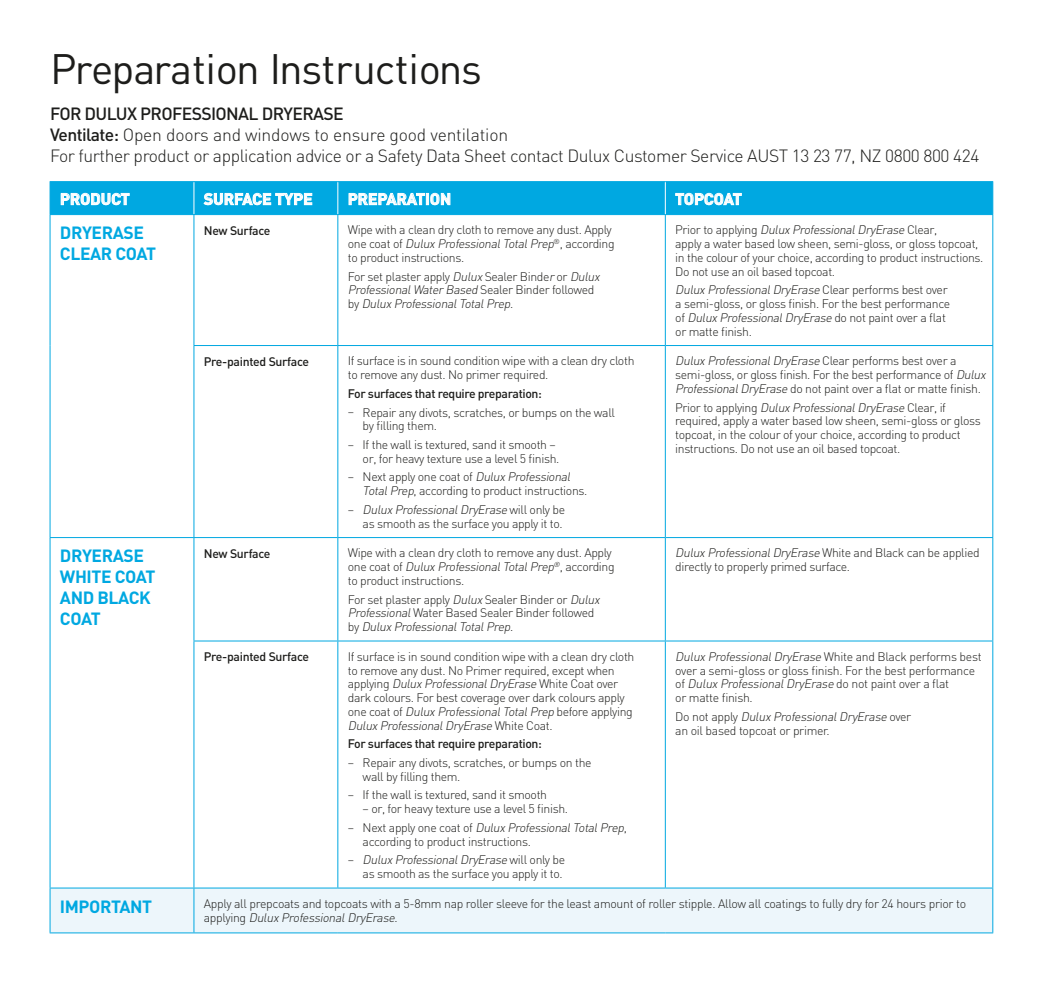
<style>
.page{position:relative;width:1042px;height:983px;background:#fff}
.page>*{position:absolute;margin:0;border:0;box-sizing:border-box;transform-origin:0 0}
.t1{font:42px "DIN";letter-spacing:-.02em;color:#1d1d1b}
.t2{font:300 17.5px/20.8px "DIN";letter-spacing:-.025em;color:#1d1d1b}
.t3{font:700 17.5px/21px "DIN";letter-spacing:-.025em;color:#00a8e1}
.t4{font:700 15.75px "DIN";color:#fff}
.t5{font:300 12.25px/13.7px "DIN";letter-spacing:-.03em;color:#1d1d1b}
.t6{font:500 12.25px "DIN";letter-spacing:-.03em;color:#1d1d1b}
.t7{font:italic 300 12.25px/13.8px "DIN";color:#1d1d1b}
.s1{font-weight:500}
.s2{font-style:italic}
.s3{font-style:normal}
</style>
<div class="page">
<svg style="left:51px;top:538px;width:941px;height:349px"></svg>
<div style="left:51px;top:888px;width:941px;height:44px;background:#edf6fb"></div>
<hr style="left:50px;top:214px;width:144px;height:1px;background:#00a8e1">
<hr style="left:50px;top:215px;width:1px;height:130px;background:#00a8e1">
<hr style="left:193px;top:215px;width:1px;height:130px;background:#00a8e1">
<hr style="left:50px;top:345px;width:1px;height:192px;background:#00a8e1">
<hr style="left:193px;top:346px;width:1px;height:191px;background:#00a8e1">
<hr style="left:50px;top:538px;width:1px;height:102px;background:#00a8e1">
<hr style="left:193px;top:538px;width:1px;height:102px;background:#00a8e1">
<hr style="left:50px;top:640px;width:1px;height:247px;background:#00a8e1">
<hr style="left:193px;top:641px;width:1px;height:246px;background:#00a8e1">
<hr style="left:50px;top:887px;width:144px;height:1px;background:#00a8e1">
<hr style="left:194px;top:214px;width:144px;height:1px;background:#00a8e1">
<hr style="left:338px;top:214px;width:327px;height:1px;background:#00a8e1">
<hr style="left:337px;top:215px;width:1px;height:130px;background:#00a8e1">
<hr style="left:665px;top:214px;width:328px;height:1px;background:#00a8e1">
<hr style="left:665px;top:215px;width:1px;height:130px;background:#00a8e1">
<hr style="left:992px;top:215px;width:1px;height:130px;background:#00a8e1">
<hr style="left:193px;top:345px;width:145px;height:1px;background:#00a8e1">
<hr style="left:338px;top:345px;width:327px;height:1px;background:#00a8e1">
<hr style="left:337px;top:346px;width:1px;height:191px;background:#00a8e1">
<hr style="left:665px;top:345px;width:328px;height:1px;background:#00a8e1">
<hr style="left:665px;top:346px;width:1px;height:191px;background:#00a8e1">
<hr style="left:992px;top:346px;width:1px;height:191px;background:#00a8e1">
<hr style="left:194px;top:537px;width:144px;height:1px;background:#00a8e1">
<hr style="left:338px;top:537px;width:327px;height:1px;background:#00a8e1">
<hr style="left:337px;top:538px;width:1px;height:102px;background:#00a8e1">
<hr style="left:665px;top:537px;width:328px;height:1px;background:#00a8e1">
<hr style="left:665px;top:538px;width:1px;height:102px;background:#00a8e1">
<hr style="left:992px;top:538px;width:1px;height:102px;background:#00a8e1">
<hr style="left:193px;top:640px;width:145px;height:1px;background:#00a8e1">
<hr style="left:338px;top:640px;width:327px;height:1px;background:#00a8e1">
<hr style="left:337px;top:641px;width:1px;height:246px;background:#00a8e1">
<hr style="left:665px;top:640px;width:328px;height:1px;background:#00a8e1">
<hr style="left:665px;top:641px;width:1px;height:246px;background:#00a8e1">
<hr style="left:992px;top:641px;width:1px;height:246px;background:#00a8e1">
<hr style="left:194px;top:887px;width:144px;height:1px;background:#00a8e1">
<hr style="left:338px;top:887px;width:327px;height:1px;background:#00a8e1">
<hr style="left:665px;top:887px;width:328px;height:1px;background:#00a8e1">
<hr style="left:50px;top:537px;width:144px;height:1px;background:#00a8e1">
<hr style="left:50px;top:932px;width:144px;height:1px;background:#00a8e1">
<hr style="left:194px;top:932px;width:144px;height:1px;background:#00a8e1">
<hr style="left:338px;top:932px;width:327px;height:1px;background:#00a8e1">
<hr style="left:665px;top:932px;width:328px;height:1px;background:#00a8e1">
<hr style="left:50px;top:888px;width:1px;height:44px;background:#00a8e1">
<hr style="left:193px;top:888px;width:1px;height:44px;background:#00a8e1">
<hr style="left:992px;top:888px;width:1px;height:44px;background:#00a8e1">
<svg style="left:50px;top:181px;width:943px;height:33px;background:#0fade2"></svg>
<h1 class="t1" style="left:50px;top:42px;width:433px">Preparation Instructions</h1>
<h2 class="t2" style="left:50px;top:103px;width:931px"><span class="s1">FOR DULUX PROFESSIONAL DryErase<br>Ventilate:</span> Open doors and windows to ensure good ventilation<br>For further product or application advice or a Safety Data Sheet contact Dulux Customer Service AUST 13 23 77, NZ 0800 800 424</h2>
<p class="t4" style="left:60px;top:189px;width:71px">PRODUCT</p>
<p class="t4" style="left:204px;top:189px;width:110px">SURFACE TYPE</p>
<p class="t4" style="left:348px;top:189px;width:105px">PREPARATION</p>
<p class="t4" style="left:675px;top:189px;width:68px">TOPCOAT</p>
<h2 class="t3" style="left:60px;top:221px;width:53px">DRYERASE<br>CLEAR</h2>
<p class="t5" style="left:675px;top:223px;width:310px">P r i o r t o a p p ly i n g <span class="s2">DuluxProfessionalDryErase</span> C le a r ,<br>apply a water based low sheen, semi-gloss, or gloss topcoat, in the colour of your choice, according to product instructions.<br>Do not use an oil based topcoat.</p>
<p class="t5" style="left:675px;top:283px;width:276px"><span class="s2">DuluxProfessionalDryErase</span> C le a r p e rfo r m s b e st ove r a semi-gloss, or gloss finish. For the best performance o f <span class="s2">DuluxProfessionalDryErase</span> d o n o t p a i n t ove r a fla t or matte finish.</p>
<p class="t6" style="left:204px;top:222px;width:68px">New Surface</p>
<p class="t5" style="left:348px;top:223px;width:268px">Wipe with a clean dry cloth to remove any dust. Apply o n e c o a t o f <span class="s2">DuluxProfessionalTotalPrep</span><sup>®</sup> , a c c o rd i n g to product instructions.</p>
<p class="t7" style="left:348px;top:269px;width:256px"><span class="s3">For set plaster apply</span> Dulux<span class="s3">Sealer Binde</span>r<span class="s3">or</span> Dulux<br>ProfessionalWaterBased <span class="s3">S e a le r B i n d e r fo l lowe d b y</span> DuluxProfessionalTotalPrep<span class="s3">.</span></p>
<h2 class="t3" style="left:116px;top:242px;width:22px">COAT</h2>
<h2 class="t3" style="left:60px;top:544px;width:53px">DRYERASE<br>WHITE</h2>
<h2 class="t3" style="left:60px;top:565px;width:92px;text-indent:55px">COAT<br>AND BLACK<br>COAT</h2>
<p class="t6" style="left:204px;top:353px;width:107px">Pre-painted Surface</p>
<p class="t5" style="left:348px;top:354px;width:288px">If surface is in sound condition wipe with a clean dry cloth to remove any dust. No primer required.</p>
<p class="t6" style="left:348px;top:385px;width:196px">For surfaces that require preparation:</p>
<p class="t5" style="left:363px;top:405px;width:254px;text-indent:-15px">– Repair any divots, scratches, or bumps on the wall by filling them.</p>
<p class="t5" style="left:348px;top:437px;width:213px;text-align:right">– If the wall is textured, sand it smooth – or, for heavy texture use a level 5 finish.</p>
<p class="t5" style="left:363px;top:470px;width:226px;text-indent:-15px">– N ext a p p ly o n e co a t o f <span class="s2">DuluxProfessional<br>TotalPrep</span>, according to product instructions.</p>
<p class="t5" style="left:348px;top:502px;width:219px;text-align:right">– <span class="s2">DuluxProfessionalDryErase</span> w i l l o n ly b e as smooth as the surface you apply it to.</p>
<p class="t6" style="left:204px;top:545px;width:68px">New Surface</p>
<p class="t5" style="left:348px;top:546px;width:268px">Wipe with a clean dry cloth to remove any dust. Apply o n e c o a t o f <span class="s2">DuluxProfessionalTotalPrep</span><sup>®</sup>, a c c o rd i n g to product instructions.</p>
<p class="t5" style="left:348px;top:592px;width:256px">For set plaster apply <span class="s2">Dulux</span>Sealer Binder or <span class="s2">Dulux<br>Professional</span>Water Based Sealer Binder followed b y <span class="s2">DuluxProfessionalTotalPrep</span>.</p>
<p class="t6" style="left:204px;top:648px;width:107px">Pre-painted Surface</p>
<p class="t5" style="left:348px;top:649px;width:288px">If surface is in sound condition wipe with a clean dry cloth to remove any dust. No Primer required, except when<br>a p p ly i n g <span class="s2">DuluxProfessionalDryErase</span> W h i t e C o a t ove r dark colours. For best coverage over dark colours apply<br>o n e c o a t o f <span class="s2">DuluxProfessionalTotalPrep</span> b e fo re a p p ly i n g <span class="s2">DuluxProfessionalDryErase</span> W h i t e C o a t .</p>
<p class="t6" style="left:348px;top:735px;width:196px">For surfaces that require preparation:</p>
<p class="t5" style="left:363px;top:755px;width:230px;text-indent:-15px">– Repair any divots, scratches, or bumps on the wall by filling them.</p>
<p class="t5" style="left:348px;top:787px;width:201px">– If the wall is textured, sand it smooth</p>
<p class="t5" style="left:363px;top:801px;width:207px">– or, for heavy texture use a level 5 finish.</p>
<p class="t5" style="left:363px;top:820px;width:266px;text-indent:-15px">– N e xt a p p ly o n e c o a t o f <span class="s2">DuluxProfessionalTotalPrep</span>, according to product instructions.</p>
<p class="t5" style="left:348px;top:852px;width:219px;text-align:right">– <span class="s2">DuluxProfessionalDryErase</span> w i l l o n ly b e as smooth as the surface you apply it to.</p>
<p class="t5" style="left:675px;top:354px;width:314px"><span class="s2">DuluxProfessionalDryErase</span> C le a r p e rfo r m s b e st ove r a semi-gloss, or gloss finish. For the best performance of <span class="s2">Dulux<br>ProfessionalDryErase</span> do not paint over a flat or matte finish.</p>
<p class="t5" style="left:675px;top:400px;width:307px">P ri o r t o a p p ly i n g <span class="s2">DuluxProfessionalDryErase</span> C le a r , i f required, apply a water based low sheen, semi-gloss or gloss topcoat, in the colour of your choice, according to product instructions. Do not use an oil based topcoat.</p>
<p class="t5" style="left:675px;top:546px;width:306px"><span class="s2">DuluxProfessionalDryErase</span> Wh i t e a n d B la c k ca n b e a p p l i e d directly to properly primed surface.</p>
<p class="t5" style="left:675px;top:649px;width:308px"><span class="s2">DuluxProfessionalDryErase</span> W h i t e a n d B la c k p e rfo rm s b e st over a semi-gloss or gloss finish. For the best performance o f <span class="s2">DuluxProfessionalDryErase</span> d o n o t p a i n t ove r a fla t<br>or matte finish.</p>
<p class="t5" style="left:675px;top:709px;width:238px">D o n o t a p p ly <span class="s2">DuluxProfessionalDryErase</span> ove r an oil based topcoat or primer.</p>
<h2 class="t3" style="left:60px;top:894px;width:30px">IMPORTANT</h2>
<p class="t5" style="left:204px;top:896px;width:764px">Apply all prepcoats and topcoats with a 5-8mm nap roller sleeve for the least amount of roller stipple. Allow all coatings to fully dry for 24 hours prior to a p p ly i n g <span class="s2">DuluxProfessionalDryErase</span>.</p>
</div>
